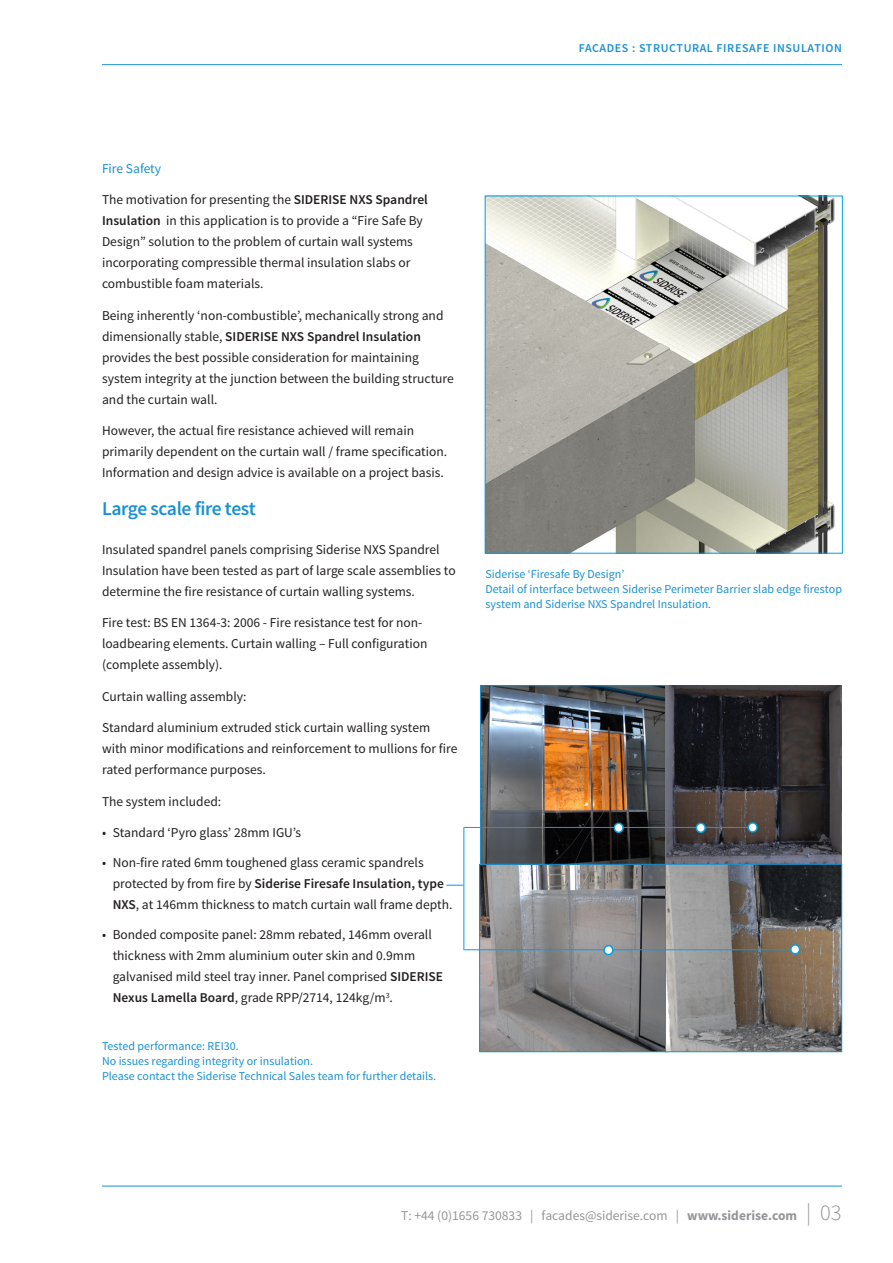
<style>
.page{position:relative;width:893px;height:1263px;background:#fff}
.page>*{position:absolute;margin:0;border:0;box-sizing:border-box;transform-origin:0 0}
.Sub_head_1{font:600 19.5px "Source Sans Pro";letter-spacing:-.02em;color:#1a91d1}
.t1{font:13.5px/21px "Source Sans Pro";color:#231f20}
.t2{font:13.5px "Source Sans Pro";color:#939598}
.t3{font:13.5px "Source Sans Pro";color:#1a91d1}
.Table_notes{font:12px/15px "Source Sans Pro";color:#1a91d1}
.t4{font:600 12px "Source Sans Pro";letter-spacing:.05em;color:#1a91d1}
.s1{font-weight:600}
.s2{font-weight:700}
.s3{font-weight:300;font-size:22.5px}
</style>
<div class="page">
<hr style="left:102px;top:64px;width:740px;height:1px;background:#1a91d1">
<hr style="left:102px;top:1186px;width:740px;height:1px;background:#1a91d1">
<img style="left:487px;top:198px;width:348px;height:354px">
<div style="left:485px;top:196px;width:358px;height:358px;border:1px solid #00a2df"></div>
<img style="left:481px;top:686px;width:361px;height:364px">
<div style="left:479px;top:864px;width:189px;height:188px;border:1px solid #1a91d1"></div>
<div style="left:480px;top:685px;width:186px;height:180px;border:1px solid #1a91d1"></div>
<div style="left:665px;top:864px;width:177px;height:188px;border:1px solid #1a91d1"></div>
<svg style="left:446px;top:885px;width:17px;height:1px"></svg>
<hr style="left:463px;top:827px;width:1px;height:123px;background:#00a2df">
<hr style="left:464px;top:949px;width:331px;height:1px;background:#00a2df">
<hr style="left:464px;top:827px;width:289px;height:1px;background:#00a2df">
<div style="left:791px;top:945px;width:8px;height:9px;background:#fff;border-radius:50%"></div>
<div style="left:790px;top:944px;width:10px;height:11px;border:2px solid #00a2df;border-radius:50%"></div>
<div style="left:604px;top:946px;width:9px;height:9px;background:#fff;border-radius:50%"></div>
<div style="left:603px;top:945px;width:11px;height:10px;border:2px solid #00a2df;border-radius:50%"></div>
<div style="left:614px;top:823px;width:9px;height:9px;background:#fff;border-radius:50%"></div>
<div style="left:614px;top:822px;width:10px;height:11px;border:2px solid #00a2df;border-radius:50%"></div>
<div style="left:696px;top:823px;width:9px;height:9px;background:#fff;border-radius:50%"></div>
<div style="left:696px;top:822px;width:10px;height:11px;border:2px solid #00a2df;border-radius:50%"></div>
<div style="left:748px;top:823px;width:9px;height:9px;background:#fff;border-radius:50%"></div>
<div style="left:747px;top:822px;width:11px;height:11px;border:2px solid #00a2df;border-radius:50%"></div>
<p class="t4" style="left:579px;top:40px;width:265px">FACADES : STRUCTURAL FIRESAFE INSULATION</p>
<p class="t3" style="left:102px;top:160px;width:61px">Fire Safety</p>
<p class="t1" style="left:102px;top:190px;width:327px">The motivation for presenting the <span class="s1">SIDERISE NXS Spandrel Insulation</span> in this application is to provide a “Fire Safe By Design” solution to the problem of curtain wall systems incorporating compressible thermal insulation slabs or combustible foam materials.</p>
<p class="t1" style="left:102px;top:305px;width:353px">Being inherently ‘non-combustible’, mechanically strong and dimensionally stable, <span class="s1">SIDERISE NXS Spandrel Insulation </span>provides the best possible consideration for maintaining system integrity at the junction between the building structure and the curtain wall.</p>
<p class="t1" style="left:102px;top:421px;width:347px">However, the actual fire resistance achieved will remain primarily dependent on the curtain wall / frame specification.<br>Information and design advice is available on a project basis.</p>
<p class="Sub_head_1" style="left:102px;top:496px;width:155px">Large scale fire test</p>
<p class="t1" style="left:102px;top:539px;width:355px">Insulated spandrel panels comprising Siderise NXS Spandrel<br>Insulation have been tested as part of large scale assemblies to determine the fire resistance of curtain walling systems.</p>
<p class="t1" style="left:102px;top:613px;width:327px">Fire test: BS EN 1364-3: 2006 - Fire resistance test for non&shy;loadbearing elements. Curtain walling – Full configuration (complete assembly).</p>
<p class="t1" style="left:102px;top:686px;width:146px">Curtain walling assembly:</p>
<p class="t1" style="left:102px;top:718px;width:357px">Standard aluminium extruded stick curtain walling system with minor modifications and reinforcement to mullions for fire rated performance purposes.</p>
<p class="t1" style="left:102px;top:791px;width:121px">The system included:</p>
<p class="t1" style="left:102px;top:823px;width:201px">• Standard ‘Pyro glass’ 28mm IGU’s</p>
<p class="t1" style="left:113px;top:853px;width:341px;text-indent:-11px">• Non-fire rated 6mm toughened glass ceramic spandrels protected by from fire by <span class="s1">Siderise Firesafe Insulation, type<br>NXS</span>, at 146mm thickness to match curtain wall frame depth.</p>
<p class="t1" style="left:113px;top:925px;width:332px;text-indent:-11px">• Bonded composite panel: 28mm rebated, 146mm overall thickness with 2mm aluminium outer skin and 0.9mm galvanised mild steel tray inner. Panel comprised <span class="s1">SIDERISE Nexus Lamella Board</span>, grade RPP/2714, 124kg/m<sup>3</sup>.</p>
<p class="Table_notes" style="left:102px;top:1038px;width:138px">Tested performance: REI30.</p>
<p class="Table_notes" style="left:102px;top:1053px;width:213px">No issues regarding integrity or insulation.</p>
<p class="Table_notes" style="left:102px;top:1068px;width:336px">Please contact the Siderise Technical Sales team for further details.</p>
<p class="Table_notes" style="left:485px;top:566px;width:140px">Siderise ‘Firesafe By Design’</p>
<p class="Table_notes" style="left:485px;top:581px;width:358px">Detail of interface between Siderise Perimeter Barrier slab edge firestop system and Siderise NXS Spandrel Insulation.</p>
<p class="t2" style="left:401px;top:1207px;width:442px">T: +44 (0)1656 730833 | facades@siderise.com | <span class="s2">www.siderise.com</span> <span class="s3">| 03</span></p>
</div>
